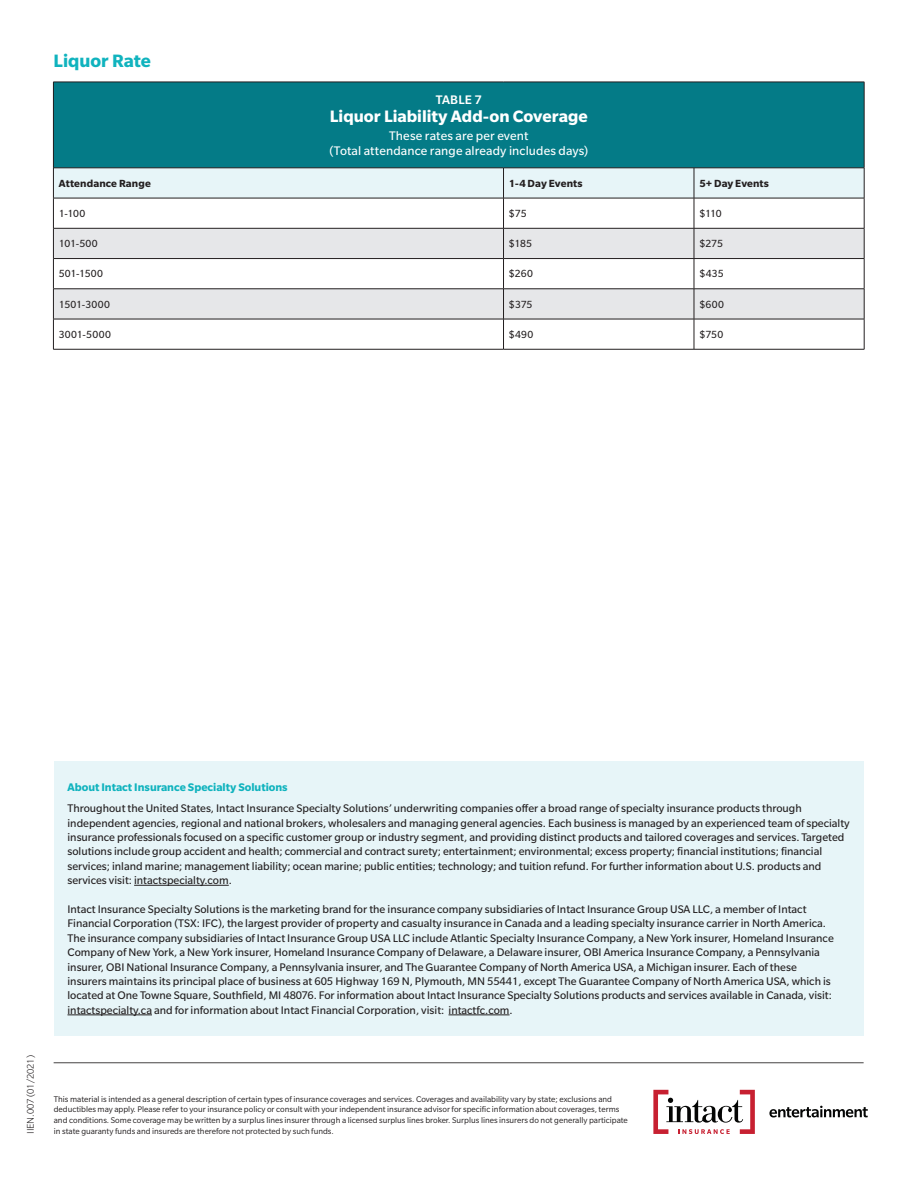
<style>
.page{position:relative;width:918px;height:1188px;background:#fff}
.page>*{position:absolute;margin:0;border:0;box-sizing:border-box;transform-origin:0 0}
.t1{font:700 19.5px "Slate Std";color:#10b3be}
.t2{font:700 18px "Slate Std";color:#fff}
.t3{font:13.5px/15px "Slate Std";letter-spacing:.01em;color:#fff;text-align:center}
.t4{font:500 13.5px "Slate Std";letter-spacing:.015em;color:#fff}
.t5{font:12px/14.4px "Slate Std";color:#231f20}
.t6{font:700 12px "Slate Std";color:#10b3be}
.t7{font:11.25px "Slate Std";letter-spacing:.02em;color:#231f20}
.t8{font:700 11.25px "Slate Std";letter-spacing:.01em;color:#231f20}
.t9{font:300 10.5px "Slate Std";color:#231f20}
.t10{font:9px/10.8px "Slate Std";color:#231f20}
</style>
<div class="page">
<svg style="left:653px;top:1090px;width:102px;height:44px"></svg>
<svg style="left:769px;top:1106px;width:99px;height:11px"></svg>
<div style="left:54px;top:761px;width:810px;height:275px;background:#e7f5f8"></div>
<hr style="left:134px;top:885px;width:95px;height:1px;background:#231f20">
<hr style="left:68px;top:1015px;width:84px;height:1px;background:#231f20">
<hr style="left:449px;top:1015px;width:61px;height:1px;background:#231f20">
<hr style="left:54px;top:1063px;width:810px;height:1px;background:#231f20">
<div style="left:53px;top:82px;width:811px;height:86px;background:#047b87"></div>
<div style="left:54px;top:169px;width:810px;height:29px;background:#e7f5f8"></div>
<svg style="left:54px;top:199px;width:810px;height:150px"></svg>
<svg style="left:54px;top:229px;width:810px;height:90px;fill:#e6e7e9"></svg>
<hr style="left:503px;top:168px;width:1px;height:30px;background:#231f20">
<hr style="left:694px;top:168px;width:1px;height:30px;background:#231f20">
<hr style="left:53px;top:168px;width:1px;height:30px;background:#231f20">
<hr style="left:864px;top:168px;width:1px;height:30px;background:#231f20">
<hr style="left:53px;top:198px;width:451px;height:1px;background:#231f20">
<hr style="left:53px;top:198px;width:1px;height:30px;background:#231f20">
<hr style="left:504px;top:198px;width:190px;height:1px;background:#231f20">
<hr style="left:503px;top:198px;width:1px;height:30px;background:#231f20">
<hr style="left:694px;top:198px;width:170px;height:1px;background:#231f20">
<hr style="left:694px;top:198px;width:1px;height:30px;background:#231f20">
<hr style="left:864px;top:198px;width:1px;height:30px;background:#231f20">
<hr style="left:53px;top:228px;width:451px;height:1px;background:#231f20">
<hr style="left:53px;top:228px;width:1px;height:30px;background:#231f20">
<hr style="left:504px;top:228px;width:190px;height:1px;background:#231f20">
<hr style="left:503px;top:228px;width:1px;height:30px;background:#231f20">
<hr style="left:694px;top:228px;width:170px;height:1px;background:#231f20">
<hr style="left:694px;top:228px;width:1px;height:30px;background:#231f20">
<hr style="left:864px;top:228px;width:1px;height:30px;background:#231f20">
<hr style="left:53px;top:258px;width:451px;height:1px;background:#231f20">
<hr style="left:53px;top:259px;width:1px;height:30px;background:#231f20">
<hr style="left:504px;top:258px;width:190px;height:1px;background:#231f20">
<hr style="left:503px;top:259px;width:1px;height:30px;background:#231f20">
<hr style="left:694px;top:258px;width:170px;height:1px;background:#231f20">
<hr style="left:694px;top:259px;width:1px;height:30px;background:#231f20">
<hr style="left:864px;top:259px;width:1px;height:30px;background:#231f20">
<hr style="left:53px;top:289px;width:451px;height:1px;background:#231f20">
<hr style="left:53px;top:289px;width:1px;height:30px;background:#231f20">
<hr style="left:504px;top:289px;width:190px;height:1px;background:#231f20">
<hr style="left:503px;top:289px;width:1px;height:30px;background:#231f20">
<hr style="left:694px;top:289px;width:170px;height:1px;background:#231f20">
<hr style="left:694px;top:289px;width:1px;height:30px;background:#231f20">
<hr style="left:864px;top:289px;width:1px;height:30px;background:#231f20">
<hr style="left:53px;top:319px;width:451px;height:1px;background:#231f20">
<hr style="left:53px;top:319px;width:1px;height:30px;background:#231f20">
<hr style="left:504px;top:319px;width:190px;height:1px;background:#231f20">
<hr style="left:503px;top:319px;width:1px;height:30px;background:#231f20">
<hr style="left:694px;top:319px;width:170px;height:1px;background:#231f20">
<hr style="left:694px;top:319px;width:1px;height:30px;background:#231f20">
<hr style="left:864px;top:319px;width:1px;height:30px;background:#231f20">
<hr style="left:53px;top:349px;width:451px;height:1px;background:#231f20">
<hr style="left:504px;top:349px;width:190px;height:1px;background:#231f20">
<hr style="left:694px;top:349px;width:170px;height:1px;background:#231f20">
<hr style="left:53px;top:82px;width:451px;height:1px;background:#231f20">
<hr style="left:53px;top:82px;width:1px;height:86px;background:#231f20">
<hr style="left:504px;top:82px;width:190px;height:1px;background:#231f20">
<hr style="left:694px;top:82px;width:170px;height:1px;background:#231f20">
<hr style="left:864px;top:82px;width:1px;height:86px;background:#231f20">
<hr style="left:53px;top:168px;width:451px;height:1px;background:#231f20">
<hr style="left:504px;top:168px;width:190px;height:1px;background:#231f20">
<hr style="left:694px;top:168px;width:170px;height:1px;background:#231f20">
<h1 class="t1" style="left:54px;top:50px;width:99px">Liquor Rate</h1>
<p class="t4" style="left:436px;top:93px;width:47px">TABLE 7</p>
<h2 class="t2" style="left:330px;top:107px;width:259px">Liquor Liability Add-on Coverage</h2>
<p class="t3" style="left:329px;top:128px;width:260px">These rates are per event<br>(Total attendance range already includes days)</p>
<p class="t8" style="left:59px;top:177px;width:93px">Attendance Range</p>
<p class="t8" style="left:509px;top:177px;width:75px">1-4 Day Events</p>
<p class="t8" style="left:699px;top:177px;width:71px">5+ Day Events</p>
<p class="t7" style="left:59px;top:207px;width:28px">1-100</p>
<p class="t7" style="left:509px;top:207px;width:19px">$75</p>
<p class="t7" style="left:699px;top:207px;width:24px">$110</p>
<p class="t7" style="left:59px;top:238px;width:41px">101-500</p>
<p class="t7" style="left:509px;top:238px;width:25px">$185</p>
<p class="t7" style="left:699px;top:238px;width:25px">$275</p>
<p class="t7" style="left:59px;top:268px;width:46px">501-1500</p>
<p class="t7" style="left:509px;top:268px;width:26px">$260</p>
<p class="t7" style="left:699px;top:268px;width:26px">$435</p>
<p class="t7" style="left:59px;top:298px;width:53px">1501-3000</p>
<p class="t7" style="left:509px;top:298px;width:25px">$375</p>
<p class="t7" style="left:699px;top:298px;width:26px">$600</p>
<p class="t7" style="left:59px;top:328px;width:54px">3001-5000</p>
<p class="t7" style="left:509px;top:328px;width:26px">$490</p>
<p class="t7" style="left:699px;top:328px;width:25px">$750</p>
<p class="t9" style="left:25px;top:1134px;width:80px;rotate:-90deg">IIEN.007 (01/2021)</p>
<p class="t6" style="left:68px;top:781px;width:222px">About Intact Insurance Specialty Solutions</p>
<p class="t5" style="left:68px;top:801px;width:784px">Throughout the United States, Intact Insurance Specialty Solutions’ underwriting companies offer a broad range of specialty insurance products through independent agencies, regional and national brokers, wholesalers and managing general agencies. Each business is managed by an experienced team of specialty insurance professionals focused on a specific customer group or industry segment, and providing distinct products and tailored coverages and services. Targeted solutions include group accident and health; commercial and contract surety; entertainment; environmental; excess property; financial institutions; financial services; inland marine; management liability; ocean marine; public entities; technology; and tuition refund. For further information about U.S. products and services visit: intactspecialty.com.</p>
<p class="t5" style="left:68px;top:902px;width:768px">Intact Insurance Specialty Solutions is the marketing brand for the insurance company subsidiaries of Intact Insurance Group USA LLC, a member of Intact Financial Corporation (TSX: IFC), the largest provider of property and casualty insurance in Canada and a leading specialty insurance carrier in North America.<br>The insurance company subsidiaries of Intact Insurance Group USA LLC include Atlantic Specialty Insurance Company, a New York insurer, Homeland Insurance Company of New York, a New York insurer, Homeland Insurance Company of Delaware, a Delaware insurer, OBI America Insurance Company, a Pennsylvania insurer, OBI National Insurance Company, a Pennsylvania insurer, and The Guarantee Company of North America USA, a Michigan insurer. Each of these insurers maintains its principal place of business at 605 Highway 169 N, Plymouth, MN 55441, except The Guarantee Company of North America USA, which is located at One Towne Square, Southfield, MI 48076. For information about Intact Insurance Specialty Solutions products and services available in Canada, visit: intactspecialty.ca and for information about Intact Financial Corporation, visit: intactfc.com.</p>
<p class="t10" style="left:54px;top:1093px;width:576px">This material is intended as a general description of certain types of insurance coverages and services. Coverages and availability vary by state; exclusions and deductibles may apply. Please refer to your insurance policy or consult with your independent insurance advisor for specific information about coverages, terms and conditions. Some coverage may be written by a surplus lines insurer through a licensed surplus lines broker. Surplus lines insurers do not generally participate</p>
<p class="t10" style="left:54px;top:1126px;width:282px">in state guaranty funds and insureds are therefore not protected by such funds.</p>
</div>
